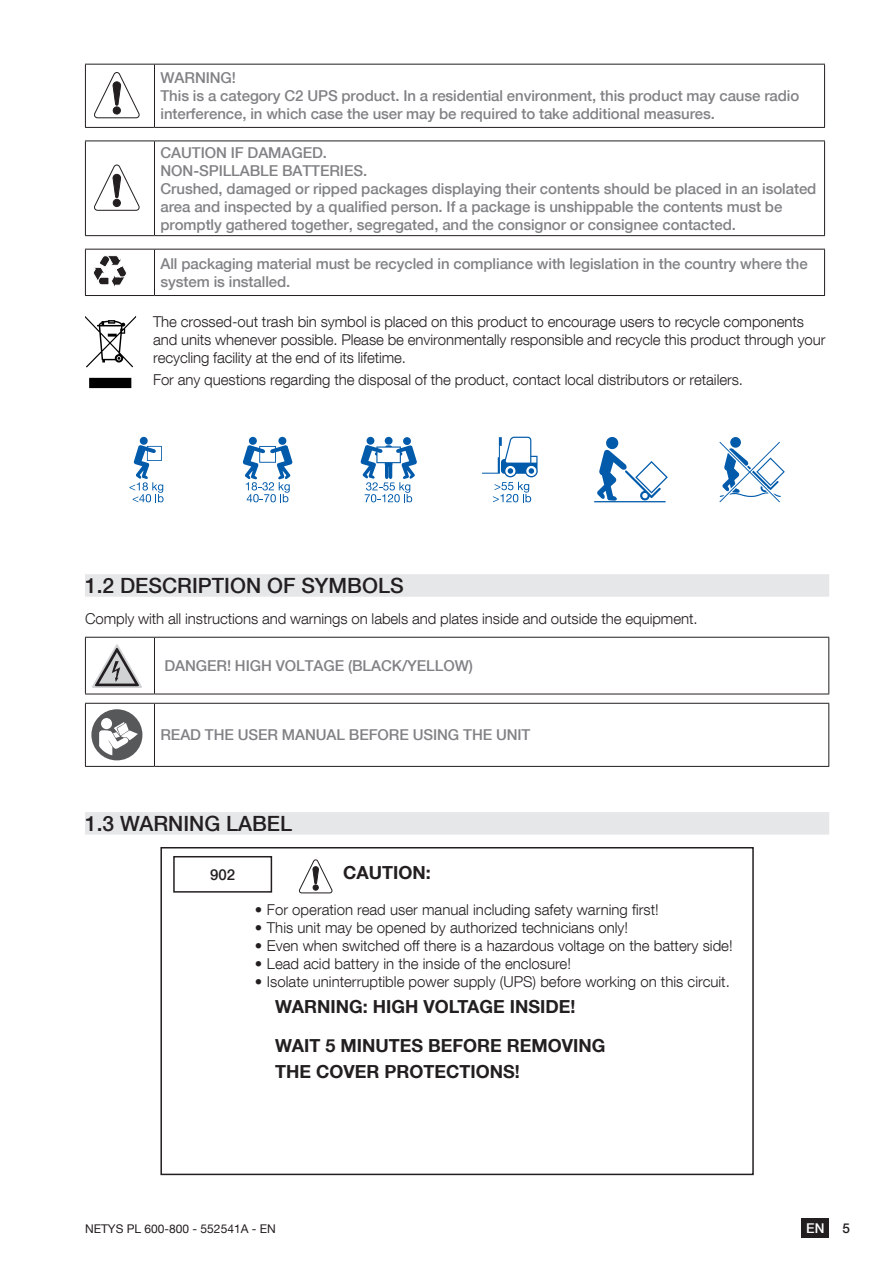
<style>
.page{position:relative;width:893px;height:1263px;background:#fff}
.page>*{position:absolute;margin:0;border:0;box-sizing:border-box;transform-origin:0 0}
.t1{font:500 21px "Helvetica Neue LT Com";color:#231f20}
.t2{font:700 18px/38.5px "Helvetica Neue LT Com";color:#231f20}
.t3{font:300 15px/18px "Helvetica Neue LT Com";letter-spacing:-.005em;color:#231f20}
.t4{font:500 15px/18px "Helvetica Neue LT Com";letter-spacing:-.005em;color:#808285}
.t5{font:500 15px "Helvetica Neue LT Com";color:#231f20}
.t6{font:500 13.5px "Helvetica Neue LT Com";color:#fff}
.t7{font:500 13.5px "Helvetica Neue LT Com";color:#231f20}
.t8{font:12px "Helvetica Neue LT Com";color:#231f20}
</style>
<div class="page">
<div style="left:801px;top:1218px;width:28px;height:19px;background:#231f20"></div>
<div style="left:85px;top:574px;width:744px;height:23px;background:#e6e7e9"></div>
<div style="left:85px;top:812px;width:744px;height:23px;background:#e6e7e9"></div>
<svg style="left:86px;top:126px;width:738px;height:1px"></svg>
<hr style="left:154px;top:64px;width:671px;height:1px;background:#231f20">
<hr style="left:824px;top:65px;width:1px;height:62px;background:#231f20">
<hr style="left:154px;top:127px;width:671px;height:1px;background:#231f20">
<hr style="left:85px;top:64px;width:69px;height:1px;background:#231f20">
<hr style="left:85px;top:65px;width:1px;height:62px;background:#231f20">
<hr style="left:154px;top:65px;width:1px;height:62px;background:#231f20">
<hr style="left:85px;top:127px;width:69px;height:1px;background:#231f20">
<svg style="left:94px;top:72px;width:46px;height:47px"></svg>
<hr style="left:154px;top:141px;width:671px;height:1px;background:#231f20">
<hr style="left:824px;top:141px;width:1px;height:94px;background:#231f20">
<hr style="left:154px;top:235px;width:671px;height:1px;background:#231f20">
<hr style="left:85px;top:141px;width:69px;height:1px;background:#231f20">
<hr style="left:85px;top:141px;width:1px;height:94px;background:#231f20">
<hr style="left:154px;top:141px;width:1px;height:94px;background:#231f20">
<hr style="left:85px;top:235px;width:69px;height:1px;background:#231f20">
<svg style="left:94px;top:164px;width:46px;height:47px"></svg>
<hr style="left:154px;top:295px;width:671px;height:1px;background:#231f20">
<hr style="left:85px;top:295px;width:69px;height:1px;background:#231f20">
<svg style="left:85px;top:249px;width:740px;height:46px"></svg>
<svg style="left:85px;top:316px;width:51px;height:72px"></svg>
<div style="left:140px;top:437px;width:8px;height:8px;background:#015aaa;border-radius:50%"></div>
<svg style="left:129px;top:445px;width:35px;height:57px"></svg>
<div style="left:249px;top:437px;width:8px;height:8px;background:#015aaa;border-radius:50%"></div>
<div style="left:278px;top:437px;width:9px;height:8px;background:#015aaa;border-radius:50%"></div>
<svg style="left:243px;top:445px;width:50px;height:57px"></svg>
<div style="left:385px;top:437px;width:8px;height:8px;background:#015aaa;border-radius:50%"></div>
<div style="left:366px;top:437px;width:9px;height:8px;background:#015aaa;border-radius:50%"></div>
<div style="left:403px;top:437px;width:8px;height:8px;background:#015aaa;border-radius:50%"></div>
<svg style="left:360px;top:445px;width:57px;height:57px"></svg>
<svg style="left:482px;top:437px;width:56px;height:65px"></svg>
<div style="left:606px;top:437px;width:12px;height:12px;background:#015aaa;border-radius:50%"></div>
<svg style="left:594px;top:449px;width:74px;height:53px"></svg>
<div style="left:730px;top:437px;width:11px;height:11px;background:#015aaa;border-radius:50%"></div>
<svg style="left:719px;top:442px;width:66px;height:60px"></svg>
<hr style="left:154px;top:694px;width:675px;height:1px;background:#231f20">
<hr style="left:85px;top:694px;width:69px;height:1px;background:#231f20">
<svg style="left:85px;top:637px;width:744px;height:57px"></svg>
<svg style="left:86px;top:731px;width:742px;height:35px"></svg>
<hr style="left:154px;top:703px;width:675px;height:1px;background:#231f20">
<hr style="left:828px;top:704px;width:1px;height:62px;background:#231f20">
<hr style="left:154px;top:766px;width:675px;height:1px;background:#231f20">
<hr style="left:85px;top:703px;width:69px;height:1px;background:#231f20">
<hr style="left:85px;top:704px;width:1px;height:62px;background:#231f20">
<hr style="left:154px;top:704px;width:1px;height:62px;background:#231f20">
<hr style="left:85px;top:766px;width:69px;height:1px;background:#231f20">
<svg style="left:91px;top:709px;width:51px;height:51px"></svg>
<div style="left:173px;top:856px;width:99px;height:37px;border:2px solid #231f20"></div>
<svg style="left:298px;top:859px;width:35px;height:35px"></svg>
<div style="left:160px;top:847px;width:594px;height:328px;border:2px solid #231f20"></div>
<p class="t4" style="left:160px;top:69px;width:640px">WARNING!<br>This is a category C2 UPS product. In a residential environment, this product may cause radio interference, in which case the user may be required to take additional measures.</p>
<p class="t4" style="left:160px;top:143px;width:657px">CAUTION IF DAMAGED.<br>NON-SPILLABLE BATTERIES.<br>Crushed, damaged or ripped packages displaying their contents should be placed in an isolated area and inspected by a qualified person. If a package is unshippable the contents must be promptly gathered together, segregated, and the consignor or consignee contacted.</p>
<p class="t4" style="left:160px;top:254px;width:649px">All packaging material must be recycled in compliance with legislation in the country where the system is installed.</p>
<p class="t3" style="left:153px;top:312px;width:674px">The crossed-out trash bin symbol is placed on this product to encourage users to recycle components and units whenever possible. Please be environmentally responsible and recycle this product through your recycling facility at the end of its lifetime.</p>
<p class="t3" style="left:153px;top:370px;width:591px">For any questions regarding the disposal of the product, contact local distributors or retailers.</p>
<h1 class="t1" style="left:85px;top:573px;width:320px">1.2 DESCRIPTION OF SYMBOLS</h1>
<p class="t3" style="left:85px;top:609px;width:614px">Comply with all instructions and warnings on labels and plates inside and outside the equipment.</p>
<p class="t4" style="left:164px;top:656px;width:310px">DANGER! HIGH VOLTAGE (BLACK/YELLOW)</p>
<p class="t4" style="left:160px;top:726px;width:371px">READ THE USER MANUAL BEFORE USING THE UNIT</p>
<h1 class="t1" style="left:85px;top:811px;width:209px">1.3 WARNING LABEL</h1>
<p class="t5" style="left:210px;top:865px;width:26px">902</p>
<p class="t2" style="left:343px;top:853px;width:89px">CAUTION:</p>
<p class="t3" style="left:255px;top:901px;width:405px">• For operation read user manual including safety warning first!</p>
<p class="t3" style="left:255px;top:919px;width:375px">• This unit may be opened by authorized technicians only!</p>
<p class="t3" style="left:255px;top:937px;width:479px">• Even when switched off there is a hazardous voltage on the battery side!</p>
<p class="t3" style="left:255px;top:955px;width:317px">• Lead acid battery in the inside of the enclosure!</p>
<p class="t3" style="left:255px;top:973px;width:476px">• Isolate uninterruptible power supply (UPS) before working on this circuit.</p>
<p class="t2" style="left:275px;top:987px;width:332px">WARNING: HIGH VOLTAGE INSIDE!<br>WAIT 5 MINUTES BEFORE REMOVING</p>
<p class="t2" style="left:275px;top:1051px;width:246px">THE COVER PROTECTIONS!</p>
<p class="t8" style="left:85px;top:1221px;width:192px">NETYS PL 600-800 - 552541A - EN</p>
<p class="t6" style="left:806px;top:1220px;width:20px">EN</p>
<p class="t7" style="left:842px;top:1220px;width:9px">5</p>
</div>
